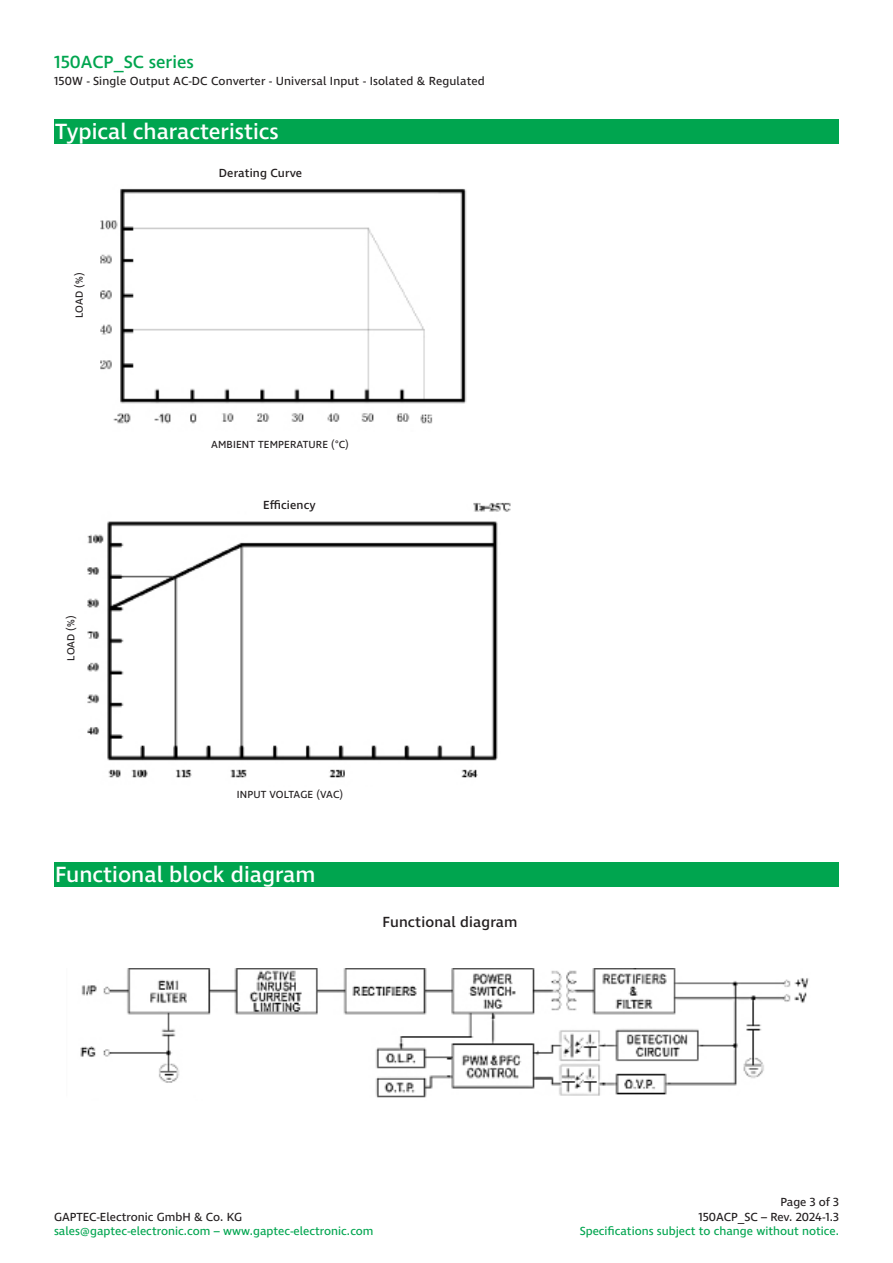
<style>
.page{position:relative;width:893px;height:1263px;background:#fff}
.page>*{position:absolute;margin:0;border:0;box-sizing:border-box;transform-origin:0 0}
.t1{font:500 22.5px "Ingra";color:#fff}
.t2{font:500 18px "Ingra";color:#00a54f}
.t3{font:500 15px "Ingra";letter-spacing:.01em;color:#231f20}
.t4{font:12px/14.4px "Ingra";letter-spacing:.01em;color:#231f20;text-align:right}
.t5{font:12px "Ingra";color:#00a54f}
.t6{font:500 12px "Ingra";letter-spacing:.01em;color:#231f20}
.t7{font:10.5px "Ingra";letter-spacing:.01em;color:#231f20}
</style>
<div class="page">
<div style="left:54px;top:119px;width:785px;height:25px;background:#00a54f"></div>
<div style="left:54px;top:862px;width:785px;height:25px;background:#00a54f"></div>
<img style="left:80px;top:969px;width:729px;height:129px">
<img style="left:87px;top:188px;width:424px;height:590px">
<div style="left:263px;top:500px;width:88px;height:17px;background:#fff"></div>
<div style="left:211px;top:440px;width:163px;height:22px;background:#fff"></div>
<div style="left:75px;top:214px;width:17px;height:163px;background:#fff"></div>
<h2 class="t2" style="left:54px;top:50px;width:141px">150ACP_SC series</h2>
<p class="t4" style="left:54px;top:75px;width:432px">150W - Single Output AC-DC Converter - Universal Input - Isolated &amp; Regulated</p>
<p class="t1" style="left:55px;top:117px;width:225px">Typical characteristics</p>
<p class="t7" style="left:73px;top:318px;width:47px;rotate:-90deg">LOAD (%)</p>
<p class="t7" style="left:64px;top:661px;width:47px;rotate:-90deg">LOAD (%)</p>
<p class="t6" style="left:219px;top:166px;width:85px">Derating Curve</p>
<p class="t7" style="left:211px;top:438px;width:139px">AMBIENT TEMPERATURE (°C)</p>
<p class="t6" style="left:263px;top:497px;width:54px">Efficiency</p>
<p class="t7" style="left:237px;top:788px;width:108px">INPUT VOLTAGE (VAC)</p>
<p class="t1" style="left:55px;top:860px;width:262px">Functional block diagram</p>
<p class="t3" style="left:382px;top:912px;width:137px">Functional diagram</p>
<p class="t4" style="left:54px;top:1210px;width:190px">GAPTEC-Electronic GmbH &amp; Co. KG</p>
<p class="t5" style="left:54px;top:1223px;width:321px">sales@gaptec-electronic.com – www.gaptec-electronic.com</p>
<p class="t4" style="left:698px;top:1195px;width:142px">Page 3 of 3<br>150ACP_SC – Rev. 2024-1.3</p>
<p class="t5" style="left:580px;top:1223px;width:261px">Specifications subject to change without notice.</p>
</div>
